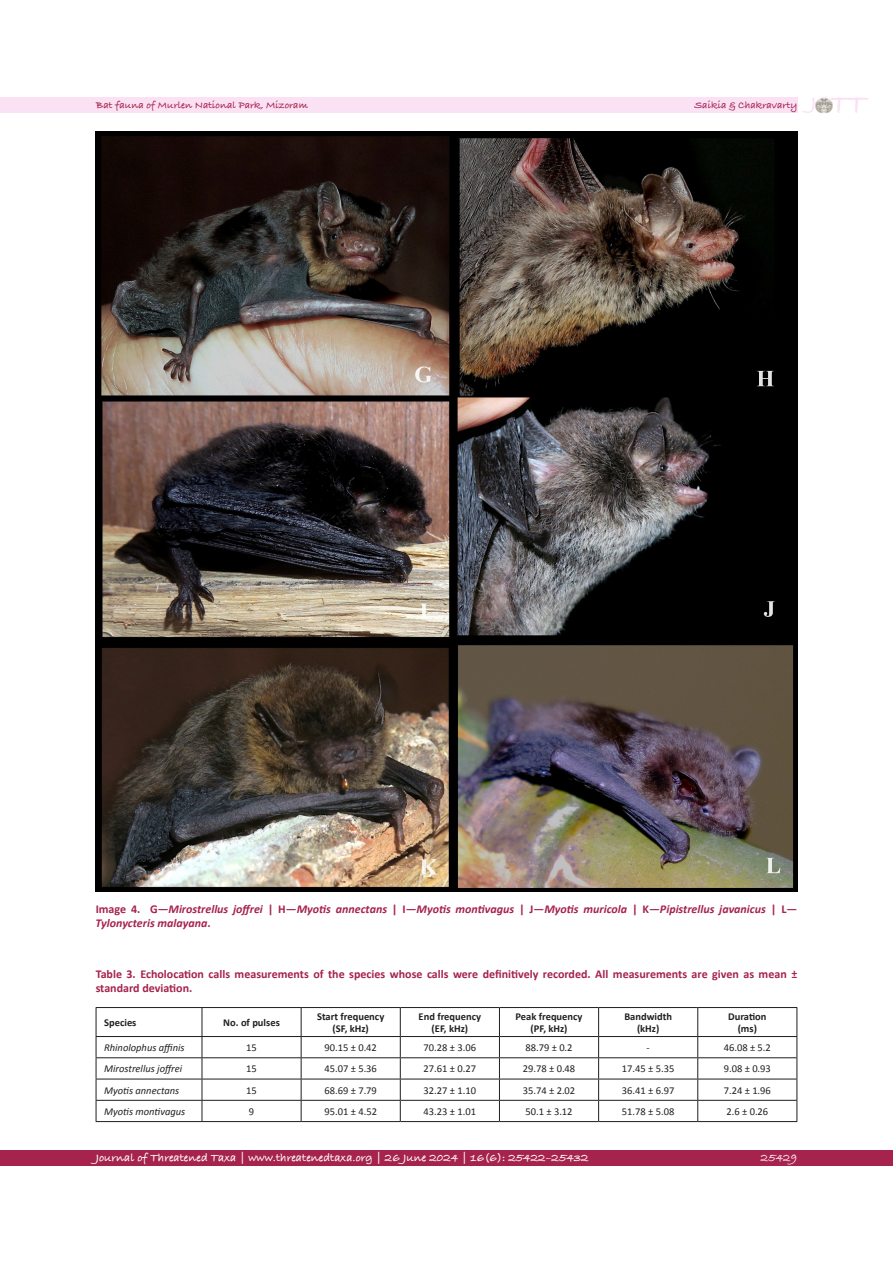
<style>
.page{position:relative;width:893px;height:1263px;background:#fff}
.page>*{position:absolute;margin:0;border:0;box-sizing:border-box;transform-origin:0 0}
.t1{font:700 28.95px "Bradley Hand ITCTT";color:#fbe1f4}
.t2{font:700 12px/14.4px "Calibri";color:#a5234c}
.t3{font:italic 700 12px/14.4px "Calibri";color:#a5234c}
.t4{font:700 12px "Bradley Hand ITCTT";color:#fff}
.t5{font:700 12px "Bradley Hand ITCTT";color:#fbe1f4}
.t6{font:10.5px "Calibri";color:#231f20}
.t7{font:700 10.5px/12.6px "Calibri";color:#231f20;text-align:center}
.t8{font:italic 10.5px "Calibri";color:#231f20}
.t9{font:700 10.5px "Bradley Hand ITCTT";color:#a5234c}
.t10{font:10.5px "Calibri 2";color:#231f20}
.s1{font-style:normal}
.s2{font-family:"Calibri Bold Italic 2";font-weight:400;font-style:normal}
</style>
<div class="page">
<div style="left:0;top:97px;width:797px;height:16px;background:#fbe1f4"></div>
<div style="left:0;top:1150px;width:893px;height:16px;background:#a5234c"></div>
<img style="left:815px;top:97px;width:17px;height:16px">
<hr style="left:96px;top:1007px;width:106px;height:1px;background:#1d1e1f">
<hr style="left:202px;top:1007px;width:99px;height:1px;background:#1d1e1f">
<hr style="left:301px;top:1007px;width:99px;height:1px;background:#1d1e1f">
<hr style="left:400px;top:1007px;width:99px;height:1px;background:#1d1e1f">
<hr style="left:499px;top:1007px;width:100px;height:1px;background:#1d1e1f">
<hr style="left:599px;top:1007px;width:99px;height:1px;background:#1d1e1f">
<hr style="left:698px;top:1007px;width:99px;height:1px;background:#1d1e1f">
<hr style="left:96px;top:1036px;width:106px;height:1px;background:#1d1e1f">
<hr style="left:202px;top:1036px;width:99px;height:1px;background:#1d1e1f">
<hr style="left:301px;top:1036px;width:99px;height:1px;background:#1d1e1f">
<hr style="left:400px;top:1036px;width:99px;height:1px;background:#1d1e1f">
<hr style="left:499px;top:1036px;width:100px;height:1px;background:#1d1e1f">
<hr style="left:599px;top:1036px;width:99px;height:1px;background:#1d1e1f">
<hr style="left:698px;top:1036px;width:99px;height:1px;background:#1d1e1f">
<hr style="left:96px;top:1057px;width:106px;height:1px;background:#1d1e1f">
<hr style="left:202px;top:1057px;width:99px;height:1px;background:#1d1e1f">
<hr style="left:301px;top:1057px;width:99px;height:1px;background:#1d1e1f">
<hr style="left:400px;top:1057px;width:99px;height:1px;background:#1d1e1f">
<hr style="left:499px;top:1057px;width:100px;height:1px;background:#1d1e1f">
<hr style="left:599px;top:1057px;width:99px;height:1px;background:#1d1e1f">
<hr style="left:698px;top:1057px;width:99px;height:1px;background:#1d1e1f">
<hr style="left:96px;top:1079px;width:106px;height:1px;background:#1d1e1f">
<hr style="left:202px;top:1079px;width:99px;height:1px;background:#1d1e1f">
<hr style="left:301px;top:1079px;width:99px;height:1px;background:#1d1e1f">
<hr style="left:400px;top:1079px;width:99px;height:1px;background:#1d1e1f">
<hr style="left:499px;top:1079px;width:100px;height:1px;background:#1d1e1f">
<hr style="left:599px;top:1079px;width:99px;height:1px;background:#1d1e1f">
<hr style="left:698px;top:1079px;width:99px;height:1px;background:#1d1e1f">
<hr style="left:96px;top:1100px;width:106px;height:1px;background:#1d1e1f">
<hr style="left:202px;top:1100px;width:99px;height:1px;background:#1d1e1f">
<hr style="left:301px;top:1100px;width:99px;height:1px;background:#1d1e1f">
<hr style="left:400px;top:1100px;width:99px;height:1px;background:#1d1e1f">
<hr style="left:499px;top:1100px;width:100px;height:1px;background:#1d1e1f">
<hr style="left:599px;top:1100px;width:99px;height:1px;background:#1d1e1f">
<hr style="left:698px;top:1100px;width:99px;height:1px;background:#1d1e1f">
<hr style="left:96px;top:1121px;width:106px;height:1px;background:#1d1e1f">
<hr style="left:202px;top:1121px;width:99px;height:1px;background:#1d1e1f">
<hr style="left:301px;top:1121px;width:99px;height:1px;background:#1d1e1f">
<hr style="left:400px;top:1121px;width:99px;height:1px;background:#1d1e1f">
<hr style="left:499px;top:1121px;width:100px;height:1px;background:#1d1e1f">
<hr style="left:599px;top:1121px;width:99px;height:1px;background:#1d1e1f">
<hr style="left:698px;top:1121px;width:99px;height:1px;background:#1d1e1f">
<svg style="left:96px;top:1008px;width:1px;height:113px"></svg>
<svg style="left:202px;top:1008px;width:1px;height:113px"></svg>
<svg style="left:301px;top:1008px;width:1px;height:113px"></svg>
<svg style="left:400px;top:1008px;width:1px;height:113px"></svg>
<svg style="left:499px;top:1008px;width:1px;height:113px"></svg>
<svg style="left:598px;top:1008px;width:1px;height:113px"></svg>
<svg style="left:697px;top:1008px;width:1px;height:113px"></svg>
<svg style="left:796px;top:1008px;width:1px;height:113px"></svg>
<img style="left:96px;top:132px;width:701px;height:759px">
<h1 class="t1" style="left:811px;top:82px;width:57px"><sup>J</sup> TT</h1>
<p class="t9" style="left:96px;top:97px;width:213px">Bat fauna of Murlen National Park, Mizoram</p>
<p class="t9" style="left:694px;top:97px;width:104px">Saikia &amp; Chakravarty</p>
<p class="t3" style="left:96px;top:901px;width:703px"><span class="s1">Image 4. G—</span>Mirostrellus joffrei <span class="s1">| H—</span>Myotis annectans <span class="s1">| I—</span>Myotis montivagus <span class="s1">| J—</span>Myotis muricola <span class="s1">| K—</span><span class="s2">Pipistrellus javanicus</span> <span class="s1">| L—<br></span><span class="s2">Tylonycteris malayana</span><span class="s1">.</span></p>
<p class="t2" style="left:96px;top:966px;width:703px">Table 3. Echolocation calls measurements of the species whose calls were definitively recorded. All measurements are given as mean ± standard deviation.</p>
<p class="t7" style="left:104px;top:1016px;width:34px">Species</p>
<p class="t7" style="left:223px;top:1016px;width:58px">No. of pulses</p>
<p class="t7" style="left:317px;top:1010px;width:69px">Start frequency (SF, kHz)</p>
<p class="t7" style="left:419px;top:1010px;width:64px">End frequency</p>
<p class="t7" style="left:515px;top:1010px;width:69px">Peak frequency (PF, kHz)</p>
<p class="t7" style="left:624px;top:1010px;width:49px">Bandwidth</p>
<p class="t7" style="left:728px;top:1010px;width:40px">Duration</p>
<p class="t7" style="left:738px;top:1022px;width:21px">(ms)</p>
<p class="t7" style="left:432px;top:1022px;width:38px">(EF, kHz)</p>
<p class="t7" style="left:637px;top:1022px;width:24px">(kHz)</p>
<p class="t8" style="left:104px;top:1040px;width:82px">Rhinolophus affinis</p>
<p class="t10" style="left:246px;top:1041px;width:12px">15</p>
<p class="t6" style="left:324px;top:1041px;width:54px">90.15 ± 0.42</p>
<p class="t6" style="left:424px;top:1041px;width:54px">70.28 ± 3.06</p>
<p class="t6" style="left:525px;top:1041px;width:49px">88.79 ± 0.2</p>
<p class="t10" style="left:647px;top:1041px;width:5px">-</p>
<p class="t6" style="left:724px;top:1041px;width:49px">46.08 ± 5.2</p>
<p class="t8" style="left:104px;top:1062px;width:80px">Mirostrellus joffrei</p>
<p class="t10" style="left:246px;top:1062px;width:12px">15</p>
<p class="t6" style="left:324px;top:1062px;width:54px">45.07 ± 5.36</p>
<p class="t6" style="left:424px;top:1062px;width:54px">27.61 ± 0.27</p>
<p class="t6" style="left:523px;top:1062px;width:54px">29.78 ± 0.48</p>
<p class="t6" style="left:622px;top:1062px;width:54px">17.45 ± 5.35</p>
<p class="t6" style="left:724px;top:1062px;width:49px">9.08 ± 0.93</p>
<p class="t8" style="left:104px;top:1083px;width:77px">Myotis annectans</p>
<p class="t10" style="left:246px;top:1083px;width:12px">15</p>
<p class="t6" style="left:324px;top:1083px;width:54px">68.69 ± 7.79</p>
<p class="t6" style="left:424px;top:1083px;width:54px">32.27 ± 1.10</p>
<p class="t6" style="left:523px;top:1083px;width:54px">35.74 ± 2.02</p>
<p class="t6" style="left:622px;top:1083px;width:54px">36.41 ± 6.97</p>
<p class="t6" style="left:724px;top:1083px;width:49px">7.24 ± 1.96</p>
<p class="t8" style="left:104px;top:1104px;width:83px">Myotis montivagus</p>
<p class="t6" style="left:249px;top:1105px;width:7px">9</p>
<p class="t6" style="left:324px;top:1105px;width:54px">95.01 ± 4.52</p>
<p class="t6" style="left:424px;top:1105px;width:54px">43.23 ± 1.01</p>
<p class="t6" style="left:525px;top:1105px;width:49px">50.1 ± 3.12</p>
<p class="t6" style="left:622px;top:1105px;width:54px">51.78 ± 5.08</p>
<p class="t6" style="left:726px;top:1105px;width:43px">2.6 ± 0.26</p>
<p class="t4" style="left:96px;top:1149px;width:494px">Journal of Threatened Taxa | www.threatenedtaxa.org | 26 June 2024 | 16(6): 25422–25432</p>
<p class="t5" style="left:761px;top:1149px;width:38px">25429</p>
</div>
